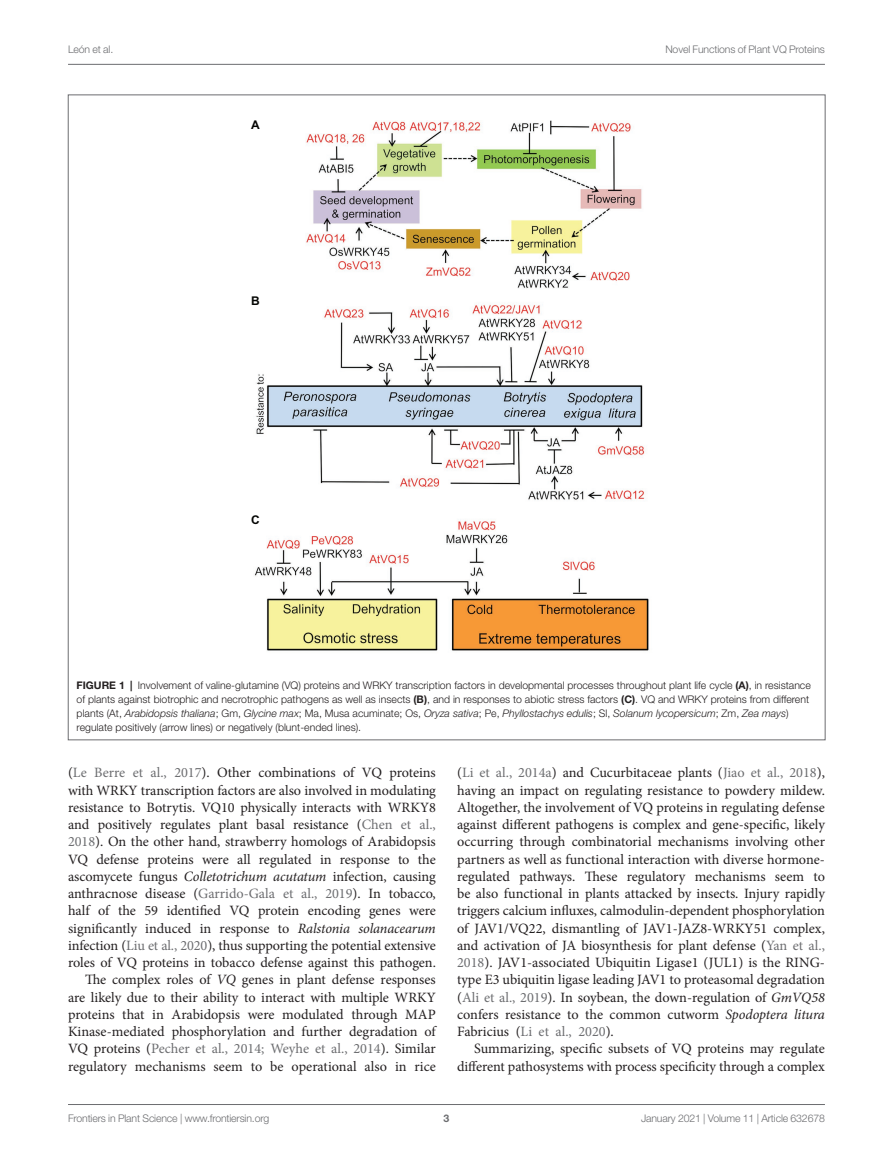
<style>
.page{position:relative;width:893px;height:1170px;background:#fff}
.page>*{position:absolute;margin:0;border:0;box-sizing:border-box;transform-origin:0 0}
.TEXT{font:14.25px/17.2px "Minion Pro";letter-spacing:-.005em;color:#231f20;text-align:justify}
.TEXT_FLUSH{font:14.25px/17.2px "Minion Pro";color:#231f20;text-align:justify}
.t1{font:700 12px "Arial";color:#040503}
.FIG_LEG{font:300 10.5px/14.2px "Helvetica Neue LT Std";color:#231f20}
.t2{font:300 10.5px "Helvetica Neue LT Std";letter-spacing:-.015em;color:#6c6d70}
.t3{font:700 10.5px "Helvetica Neue LT Std";color:#6c6d70}
.s1{font-weight:700}
.s2{font-style:italic}
.s3{color:#6c6d70}
</style>
<div class="page">
<hr style="left:68px;top:64px;width:757px;height:1px;background:#6c6d70">
<hr style="left:68px;top:1104px;width:757px;height:1px;background:#6c6d70">
<img style="left:254px;top:120px;width:395px;height:531px">
<p class="t2" style="left:68px;top:42px;width:47px">León et al.</p>
<p class="t2" style="left:665px;top:42px;width:161px">Novel Functions of Plant VQ Proteins</p>
<p class="t1" style="left:251px;top:116px;width:10px">A</p>
<p class="t1" style="left:251px;top:292px;width:10px">B</p>
<p class="t1" style="left:251px;top:511px;width:10px">C</p>
<p class="FIG_LEG" style="left:77px;top:677px;width:736px"><span class="s1">FIGURE 1 |</span> Involvement of valine-glutamine (VQ) proteins and WRKY transcription factors in developmental processes throughout plant life cycle <span class="s1">(A)</span>, in resistance of plants against biotrophic and necrotrophic pathogens as well as insects <span class="s1">(B)</span>, and in responses to abiotic stress factors <span class="s1">(C)</span>. VQ and WRKY proteins from different plants (At, <span class="s2">Arabidopsis thaliana</span>; Gm, <span class="s2">Glycine max</span>; Ma, Musa acuminate; Os, <span class="s2">Oryza sativa</span>; Pe, <span class="s2">Phyllostachys edulis</span>; Sl, <span class="s2">Solanum lycopersicum</span>; Zm, <span class="s2">Zea mays</span>) regulate positively (arrow lines) or negatively (blunt-ended lines).</p>
<p class="TEXT_FLUSH" style="left:68px;top:764px;width:369px">(<span class="s3">Le Berre et al., 2017</span>). Other combinations of VQ proteins with WRKY transcription factors are also involved in modulating resistance to Botrytis. VQ10 physically interacts with WRKY8 and positively regulates plant basal resistance (<span class="s3">Chen et al., 2018</span>). On the other hand, strawberry homologs of Arabidopsis VQ defense proteins were all regulated in response to the ascomycete fungus <span class="s2">Colletotrichum acutatum</span> infection, causing anthracnose disease (<span class="s3">Garrido-Gala et al., 2019</span>). In tobacco, half of the 59 identified VQ protein encoding genes were significantly induced in response to <span class="s2">Ralstonia solanacearum </span>infection (<span class="s3">Liu et al., 2020</span>), thus supporting the potential extensive roles of VQ proteins in tobacco defense against this pathogen.</p>
<p class="TEXT" style="left:68px;top:971px;width:369px;text-indent:17px">The complex roles of <span class="s2">VQ</span> genes in plant defense responses are likely due to their ability to interact with multiple WRKY proteins that in Arabidopsis were modulated through MAP Kinase-mediated phosphorylation and further degradation of VQ proteins (<span class="s3">Pecher et al., 2014; Weyhe et al., 2014</span>). Similar regulatory mechanisms seem to be operational also in rice</p>
<p class="TEXT" style="left:457px;top:764px;width:369px">(<span class="s3">Li et al., 2014a</span>) and Cucurbitaceae plants (<span class="s3">Jiao et al., 2018</span>), having an impact on regulating resistance to powdery mildew.<br>Altogether, the involvement of VQ proteins in regulating defense against different pathogens is complex and gene-specific, likely occurring through combinatorial mechanisms involving other partners as well as functional interaction with diverse hormone&shy;regulated pathways. These regulatory mechanisms seem to be also functional in plants attacked by insects. Injury rapidly triggers calcium influxes, calmodulin-dependent phosphorylation of JAV1/VQ22, dismantling of JAV1-JAZ8-WRKY51 complex, and activation of JA biosynthesis for plant defense (<span class="s3">Yan et al., 2018</span>). JAV1-associated Ubiquitin Ligase1 (JUL1) is the RING&shy;type E3 ubiquitin ligase leading JAV1 to proteasomal degradation (<span class="s3">Ali et al., 2019</span>). In soybean, the down-regulation of <span class="s2">GmVQ58 </span>confers resistance to the common cutworm <span class="s2">Spodoptera litura </span>Fabricius (<span class="s3">Li et al., 2020</span>).</p>
<p class="TEXT" style="left:457px;top:1040px;width:369px;text-align:right">Summarizing, specific subsets of VQ proteins may regulate different pathosystems with process specificity through a complex</p>
<p class="t2" style="left:68px;top:1111px;width:203px">Frontiers in Plant Science | www.frontiersin.org</p>
<p class="t3" style="left:444px;top:1111px;width:7px">3</p>
<p class="t2" style="left:641px;top:1111px;width:185px">January 2021 | Volume 11 | Article 632678</p>
</div>
